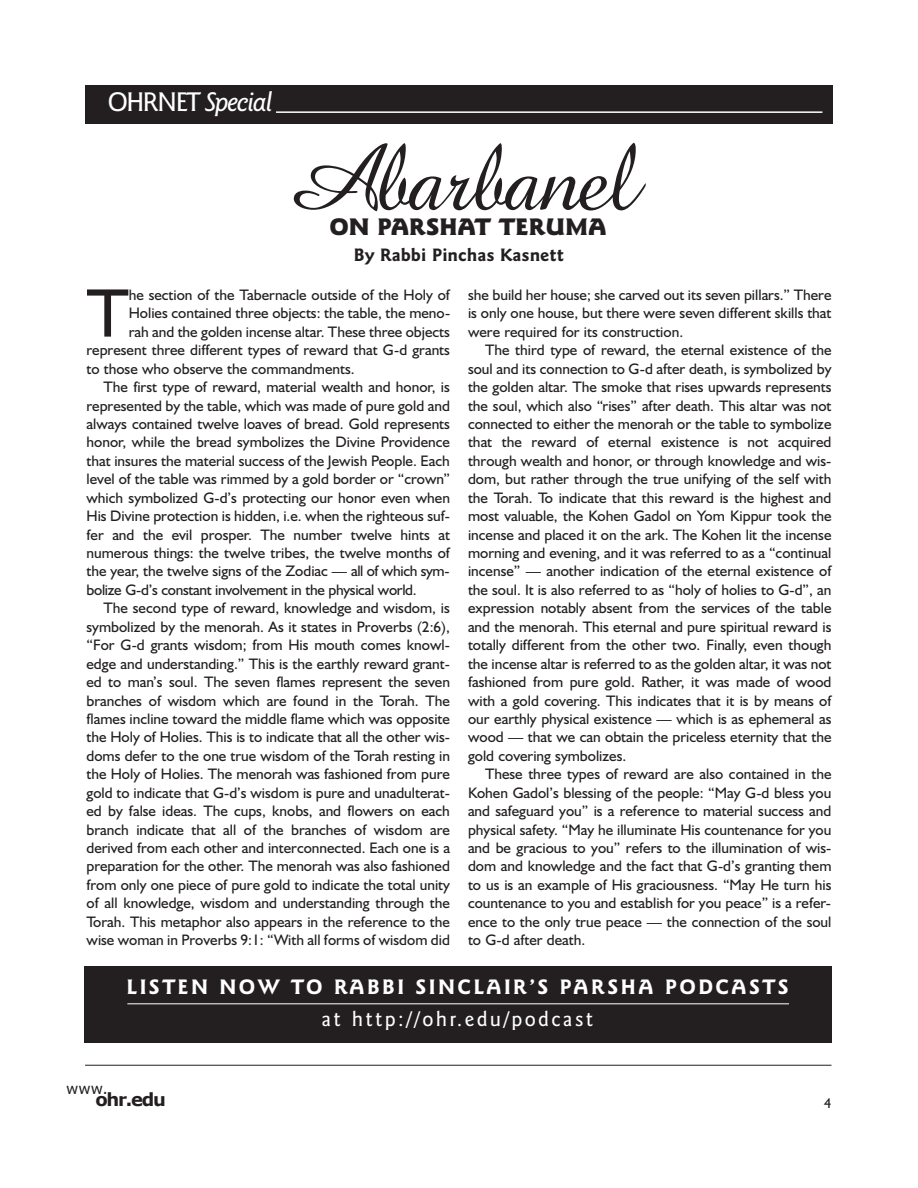
<style>
.page{position:relative;width:918px;height:1188px;background:#fff}
.page>*{position:absolute;margin:0;border:0;box-sizing:border-box;transform-origin:0 0}
.t1{font:97.5px "Amaze Normal";letter-spacing:-.045em;color:#231f20}
.t2{font:69px "Humanist 521 BT";color:#231f20}
.t3{font:italic 500 27px "Goudy Sans IT Cby BT";letter-spacing:-.05em;color:#fff}
.t4{font:900 24px "Goudy Sans IT Cby BT";color:#231f20}
.t5{font:700 21px "Goudy Sans IT Cby BT";letter-spacing:.115em;color:#fff}
.t6{font:500 21px "Goudy Sans IT Cby BT";letter-spacing:.105em;color:#fff}
.t7{font:700 18px "Goudy Sans IT Cby BT";color:#231f20}
.t8{font:700 18px "Verdana";letter-spacing:-.07em;color:#231f20}
.t9{font:15.3px/18.5px "Humanist 521 BT";color:#231f20;text-align:justify}
.t10{font:15.3px "Humanist 521 BT";letter-spacing:-.02em;color:#231f20}
.t11{font:15px "Verdana";color:#231f20}
.t12{font:14.25px "Humanist 521 BT";color:#231f20}
.s1{font-style:normal}
</style>
<div class="page">
<hr style="left:85px;top:1065px;width:746px;height:1px;background:#231f20">
<div style="left:85px;top:85px;width:748px;height:38px;background:#231f20"></div>
<hr style="left:276px;top:111px;width:546px;height:2px;background:#fff">
<div style="left:84px;top:966px;width:747px;height:76px;background:#231f20"></div>
<hr style="left:127px;top:1004px;width:662px;height:1px;background:#fff">
<h3 class="t3" style="left:108px;top:86px;width:167px"><span class="s1">OHRNET</span> Special</h3>
<h1 class="t1" style="left:282px;top:119px;width:357px">Abarbanel</h1>
<h3 class="t4" style="left:329px;top:213px;width:279px">ON PARSHAT TERUMA</h3>
<p class="t7" style="left:354px;top:244px;width:212px">By Rabbi Pinchas Kasnett</p>
<h2 class="t2" style="left:87px;top:272px;width:44px">T</h2>
<p class="t9" style="left:129px;top:285px;width:323px">he section of the Tabernacle outside of the Holy of</p>
<p class="t9" style="left:129px;top:304px;width:323px">Holies contained three objects: the table, the meno-</p>
<p class="t9" style="left:129px;top:322px;width:323px">rah and the golden incense altar. These three objects</p>
<p class="t9" style="left:87px;top:341px;width:365px">represent three different types of reward that G-d grants</p>
<p class="t9" style="left:87px;top:359px;width:270px">to those who observe the commandments.</p>
<p class="t9" style="left:104px;top:378px;width:348px">The first type of reward, material wealth and honor, is</p>
<p class="t9" style="left:87px;top:396px;width:365px">represented by the table, which was made of pure gold and</p>
<p class="t9" style="left:87px;top:414px;width:365px">always contained twelve loaves of bread. Gold represents</p>
<p class="t9" style="left:87px;top:433px;width:365px">honor, while the bread symbolizes the Divine Providence</p>
<p class="t9" style="left:87px;top:451px;width:365px">that insures the material success of the Jewish People. Each</p>
<p class="t9" style="left:87px;top:470px;width:365px">level of the table was rimmed by a gold border or “crown”</p>
<p class="t9" style="left:87px;top:488px;width:365px">which symbolized G-d’s protecting our honor even when</p>
<p class="t9" style="left:87px;top:507px;width:365px">His Divine protection is hidden, i.e. when the righteous suf-</p>
<p class="t9" style="left:87px;top:525px;width:365px">fer and the evil prosper. The number twelve hints at</p>
<p class="t9" style="left:87px;top:544px;width:365px">numerous things: the twelve tribes, the twelve months of</p>
<p class="t9" style="left:87px;top:562px;width:365px">the year, the twelve signs of the Zodiac — all of which sym-</p>
<p class="t10" style="left:87px;top:581px;width:332px">bolize G-d’s constant involvement in the physical world.</p>
<p class="t9" style="left:104px;top:599px;width:348px">The second type of reward, knowledge and wisdom, is</p>
<p class="t9" style="left:87px;top:617px;width:365px">symbolized by the menorah. As it states in Proverbs (2:6),</p>
<p class="t9" style="left:87px;top:636px;width:365px">“For G-d grants wisdom; from His mouth comes knowl-</p>
<p class="t9" style="left:87px;top:654px;width:365px">edge and understanding.” This is the earthly reward grant-</p>
<p class="t9" style="left:87px;top:673px;width:365px">ed to man’s soul. The seven flames represent the seven</p>
<p class="t9" style="left:87px;top:691px;width:365px">branches of wisdom which are found in the Torah. The</p>
<p class="t9" style="left:87px;top:709px;width:365px">flames incline toward the middle flame which was opposite</p>
<p class="t9" style="left:87px;top:728px;width:365px">the Holy of Holies. This is to indicate that all the other wis-</p>
<p class="t9" style="left:87px;top:746px;width:365px">doms defer to the one true wisdom of the Torah resting in</p>
<p class="t9" style="left:87px;top:765px;width:365px">the Holy of Holies. The menorah was fashioned from pure</p>
<p class="t9" style="left:87px;top:783px;width:365px">gold to indicate that G-d’s wisdom is pure and unadulterat-</p>
<p class="t9" style="left:87px;top:802px;width:365px">ed by false ideas. The cups, knobs, and flowers on each</p>
<p class="t9" style="left:87px;top:820px;width:365px">branch indicate that all of the branches of wisdom are</p>
<p class="t9" style="left:87px;top:839px;width:365px">derived from each other and interconnected. Each one is a</p>
<p class="t9" style="left:87px;top:857px;width:365px">preparation for the other. The menorah was also fashioned</p>
<p class="t9" style="left:87px;top:875px;width:365px">from only one piece of pure gold to indicate the total unity</p>
<p class="t9" style="left:87px;top:894px;width:365px">of all knowledge, wisdom and understanding through the</p>
<p class="t9" style="left:87px;top:912px;width:365px">Torah. This metaphor also appears in the reference to the</p>
<p class="t9" style="left:87px;top:931px;width:365px">wise woman in Proverbs 9:1: “With all forms of wisdom did</p>
<p class="t9" style="left:468px;top:285px;width:365px">she build her house; she carved out its seven pillars.” There is only one house, but there were seven different skills that were required for its construction.</p>
<p class="t9" style="left:468px;top:341px;width:365px;text-indent:17px">The third type of reward, the eternal existence of the soul and its connection to G-d after death, is symbolized by the golden altar. The smoke that rises upwards represents the soul, which also “rises” after death. This altar was not connected to either the menorah or the table to symbolize that the reward of eternal existence is not acquired through wealth and honor, or through knowledge and wis&shy;dom, but rather through the true unifying of the self with the Torah. To indicate that this reward is the highest and most valuable, the Kohen Gadol on Yom Kippur took the incense and placed it on the ark. The Kohen lit the incense morning and evening, and it was referred to as a “continual incense” — another indication of the eternal existence of the soul. It is also referred to as “holy of holies to G-d”, an expression notably absent from the services of the table and the menorah. This eternal and pure spiritual reward is totally different from the other two. Finally, even though the incense altar is referred to as the golden altar, it was not fashioned from pure gold. Rather, it was made of wood with a gold covering. This indicates that it is by means of our earthly physical existence — which is as ephemeral as wood — that we can obtain the priceless eternity that the gold covering symbolizes.</p>
<p class="t9" style="left:468px;top:765px;width:365px;text-indent:17px">These three types of reward are also contained in the Kohen Gadol’s blessing of the people: “May G-d bless you and safeguard you” is a reference to material success and physical safety. “May he illuminate His countenance for you and be gracious to you” refers to the illumination of wis&shy;dom and knowledge and the fact that G-d’s granting them to us is an example of His graciousness. “May He turn his countenance to you and establish for you peace” is a refer&shy;ence to the only true peace — the connection of the soul to G-d after death.</p>
<h3 class="t5" style="left:126px;top:975px;width:664px">LISTEN NOW TO RABBI SINCLAIR’S PARSHA PODCASTS</h3>
<h3 class="t6" style="left:322px;top:1006px;width:273px">at http://ohr.edu/podcast</h3>
<p class="t11" style="left:66px;top:1079px;width:43px">www.</p>
<p class="t8" style="left:96px;top:1088px;width:72px">ohr.edu</p>
<p class="t12" style="left:824px;top:1094px;width:9px">4</p>
</div>
